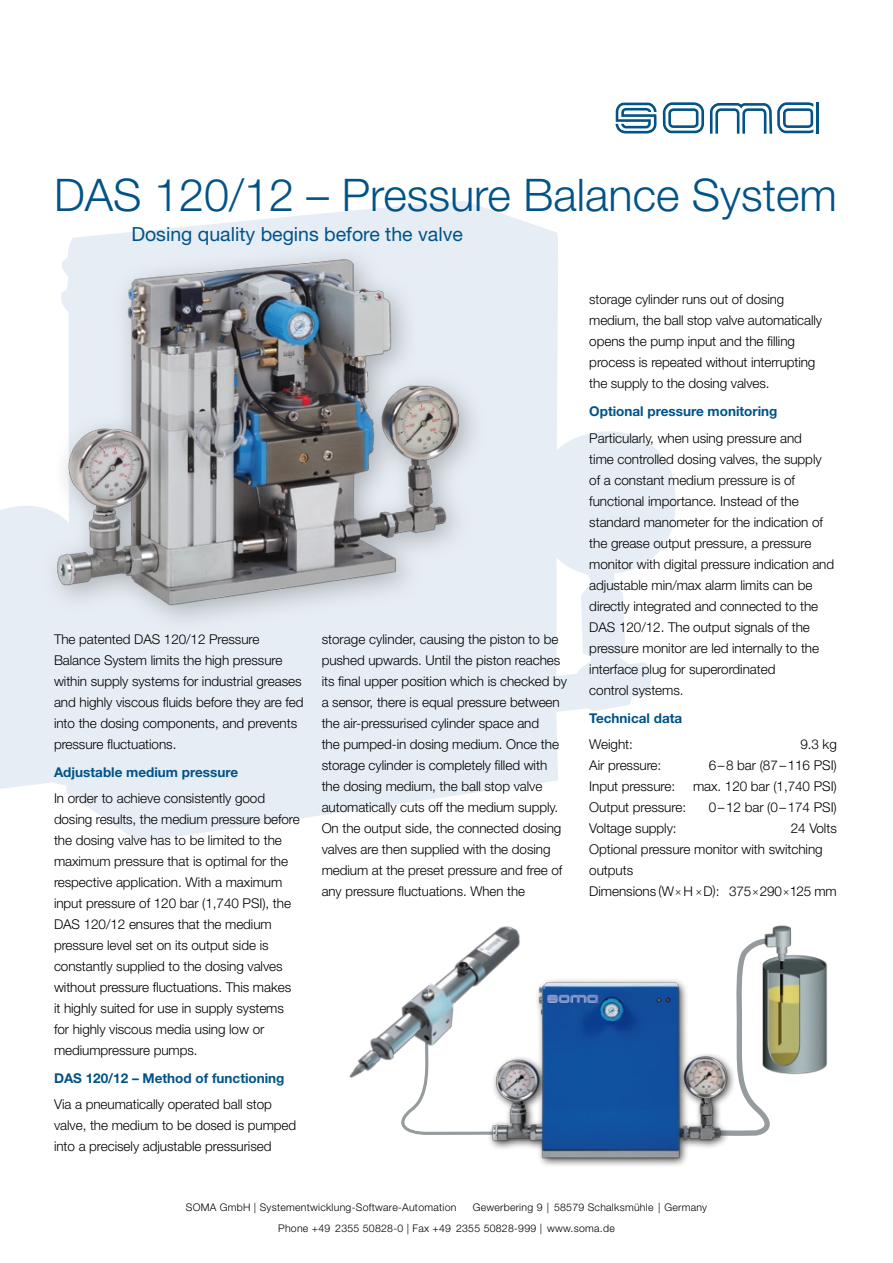
<style>
.page{position:relative;width:893px;height:1263px;background:#fff}
.page>*{position:absolute;margin:0;border:0;box-sizing:border-box;transform-origin:0 0}
.t1{font:300 45px "Helvetica Neue LT";color:#005388}
.t2{font:19.5px "Helvetica Neue LT";color:#005388}
.t3{font:300 13.5px/21px "Helvetica Neue LT";letter-spacing:-.005em;color:#000}
.t4{font:700 13.5px "Helvetica Neue LT";color:#005388}
.t5{font:300 10.5px/21px "Helvetica Neue LT";letter-spacing:.025em;color:#000}
.s1{font-size:10.5px}
</style>
<div class="page">
<svg style="left:0;top:201px;width:676px;height:641px;fill:#e7edf4"></svg>
<svg style="left:616px;top:103px;width:40px;height:30px"></svg>
<svg style="left:663px;top:102px;width:41px;height:31px"></svg>
<hr style="left:816px;top:103px;width:3px;height:31px;background:#015388">
<svg style="left:710px;top:102px;width:103px;height:32px"></svg>
<svg style="left:736px;top:950px;width:34px;height:186px"></svg>
<img style="left:743px;top:925px;width:85px;height:150px">
<img style="left:349px;top:926px;width:171px;height:209px">
<div style="left:487px;top:977px;width:250px;height:191px;background:#fff"></div>
<img style="left:488px;top:974px;width:245px;height:192px">
<div style="left:39px;top:241px;width:446px;height:389px;background:#969b9e;opacity:.75"></div>
<img style="left:44px;top:246px;width:423px;height:370px">
<h1 class="t1" style="left:54px;top:168px;width:784px">DAS 120/12 – Pressure Balance System</h1>
<h2 class="t2" style="left:131px;top:222px;width:333px">Dosing quality begins before the valve</h2>
<p class="t3" style="left:54px;top:628px;width:251px">The patented DAS 120/12 Pressure Balance System limits the high pressure within supply systems for industrial greases and highly viscous fluids before they are fed into the dosing components, and prevents pressure fluctuations.</p>
<p class="t4" style="left:54px;top:763px;width:186px">Adjustable medium pressure</p>
<p class="t3" style="left:54px;top:787px;width:247px">In order to achieve consistently good dosing results, the medium pressure before the dosing valve has to be limited to the maximum pressure that is optimal for the respective application. With a maximum input pressure of 120 bar (1,740 PSI), the DAS 120/12 ensures that the medium pressure level set on its output side is constantly supplied to the dosing valves without pressure fluctuations. This makes it highly suited for use in supply systems for highly viscous media using low or mediumpressure pumps.</p>
<p class="t4" style="left:54px;top:1070px;width:232px">DAS 120/12 – Method of functioning</p>
<p class="t3" style="left:54px;top:1094px;width:244px">Via a pneumatically operated ball stop valve, the medium to be dosed is pumped into a precisely adjustable pressurised</p>
<p class="t3" style="left:322px;top:628px;width:247px">storage cylinder, causing the piston to be pushed upwards. Until the piston reaches its final upper position which is checked by a sensor, there is equal pressure between the air-pressurised cylinder space and<br>the pumped-in dosing medium. Once the storage cylinder is completely filled with the dosing medium, the ball stop valve automatically cuts off the medium supply.<br>On the output side, the connected dosing valves are then supplied with the dosing medium at the preset pressure and free of any pressure fluctuations. When the</p>
<p class="t3" style="left:589px;top:289px;width:234px">storage cylinder runs out of dosing medium, the ball stop valve automatically opens the pump input and the filling process is repeated without interrupting the supply to the dosing valves.</p>
<p class="t4" style="left:589px;top:403px;width:190px">Optional pressure monitoring</p>
<p class="t3" style="left:589px;top:427px;width:246px">Particularly, when using pressure and<br>time controlled dosing valves, the supply of a constant medium pressure is of functional importance. Instead of the standard manometer for the indication of the grease output pressure, a pressure monitor with digital pressure indication and adjustable min/max alarm limits can be directly integrated and connected to the DAS 120/12. The output signals of the pressure monitor are led internally to the interface plug for superordinated<br>control systems.</p>
<p class="t4" style="left:589px;top:710px;width:94px">Technical data</p>
<p class="t3" style="left:589px;top:733px;width:45px">Weight:</p>
<p class="t3" style="left:800px;top:733px;width:38px">9.3 kg</p>
<p class="t3" style="left:589px;top:754px;width:73px">Air pressure:</p>
<p class="t3" style="left:709px;top:754px;width:130px">6–8 bar (87–116 PSI)</p>
<p class="t3" style="left:589px;top:775px;width:87px">Input pressure:</p>
<p class="t3" style="left:693px;top:775px;width:145px">max. 120 bar (1,740 PSI)</p>
<p class="t3" style="left:589px;top:796px;width:98px">Output pressure:</p>
<p class="t3" style="left:709px;top:796px;width:130px">0–12 bar (0–174 PSI)</p>
<p class="t3" style="left:589px;top:817px;width:89px">Voltage supply:</p>
<p class="t3" style="left:589px;top:817px;width:249px;text-indent:201px">24 Volts<br>Optional pressure monitor with switching outputs<br>Dimensions (W<span class="s1">×</span> H <span class="s1">×</span> D): 375<span class="s1">×</span>290<span class="s1">×</span>125 mm</p>
<p class="t5" style="left:186px;top:1197px;width:272px">SOMA GmbH | Systementwicklung-Software-Automation</p>
<p class="t5" style="left:278px;top:1197px;width:430px;text-indent:194px">Gewerbering 9 | 58579 Schalksmühle | Germany<br>Phone +49 2355 50828-0 | Fax +49 2355 50828-999 | www.soma.de</p>
</div>
